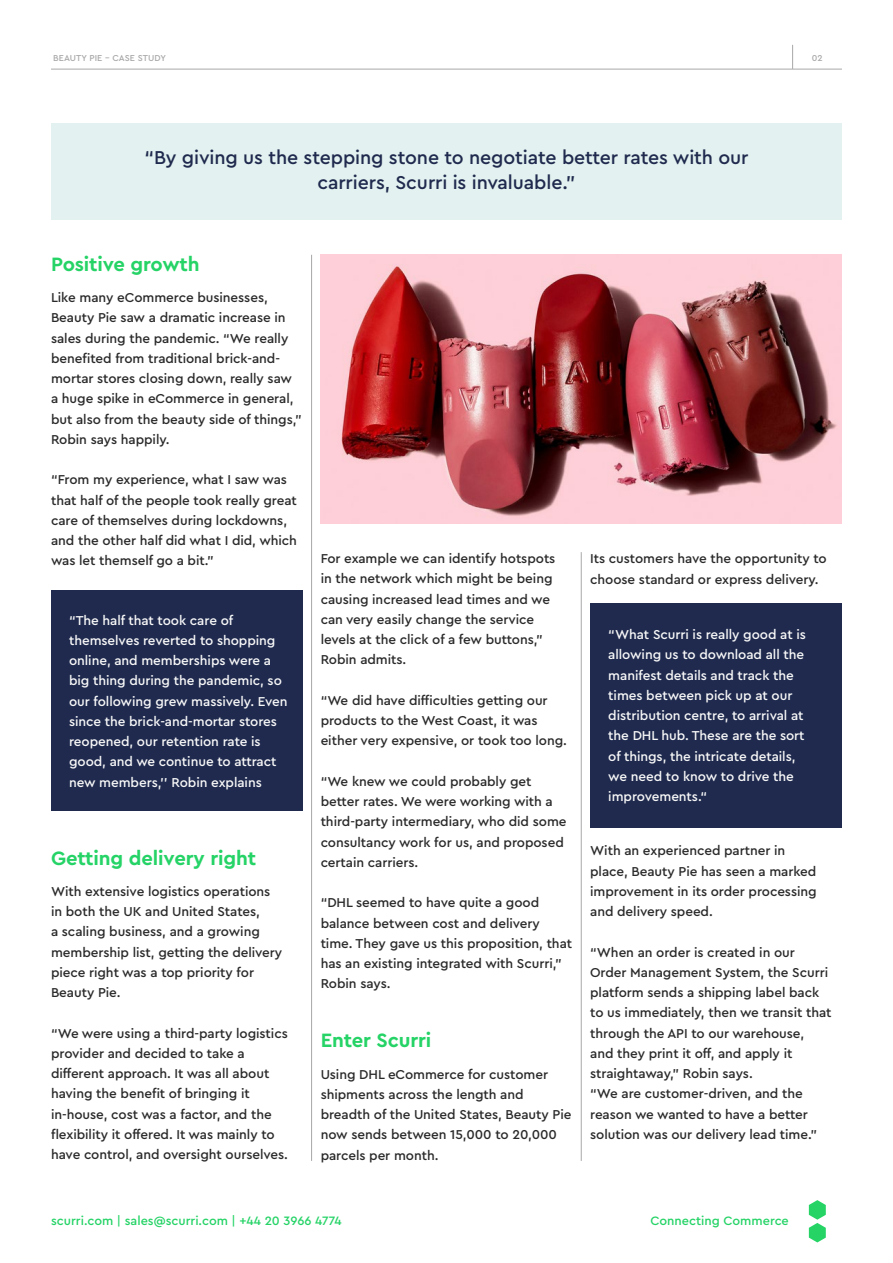
<style>
.page{position:relative;width:893px;height:1263px;background:#fff}
.page>*{position:absolute;margin:0;border:0;box-sizing:border-box;transform-origin:0 0}
.t1{font:700 20.25px "Cera Pro";letter-spacing:-.005em;color:#25d366}
.t2{font:500 19.5px/25.5px "Cera Pro";letter-spacing:-.005em;color:#1f2a4e;text-align:center}
.t3{font:500 13.5px/20.2px "Cera Pro";letter-spacing:-.005em;color:#2a2a2a}
.t4{font:500 13.5px/20.2px "Cera Pro";letter-spacing:-.005em;color:#f8f8f8}
.t5{font:500 12.75px "Cera Pro";color:#25d366}
.t6{font:500 9px "Cera Pro";letter-spacing:.01em;color:#a8a8a8}
</style>
<div class="page">
<div style="left:590px;top:603px;width:252px;height:225px;background:#1f2a4e"></div>
<div style="left:51px;top:590px;width:252px;height:220px;background:#1f2a4e"></div>
<img style="left:321px;top:255px;width:521px;height:268px">
<hr style="left:581px;top:552px;width:1px;height:609px;background:#a8a8a8">
<hr style="left:311px;top:255px;width:1px;height:906px;background:#a8a8a8">
<svg style="left:809px;top:1200px;width:17px;height:42px"></svg>
<hr style="left:51px;top:69px;width:791px;height:1px;background:#a8a8a8">
<svg style="left:792px;top:45px;width:1px;height:24px"></svg>
<div style="left:51px;top:123px;width:791px;height:97px;background:#e3f2f0"></div>
<p class="t6" style="left:53px;top:52px;width:115px">BEAUTY PIE - CASE STUDY</p>
<p class="t6" style="left:812px;top:52px;width:12px">02</p>
<h2 class="t2" style="left:144px;top:143px;width:606px">“By giving us the stepping stone to negotiate better rates with our carriers, Scurri is invaluable.”</h2>
<h1 class="t1" style="left:51px;top:251px;width:150px">Positive growth</h1>
<p class="t3" style="left:51px;top:287px;width:252px">Like many eCommerce businesses, Beauty Pie saw a dramatic increase in sales during the pandemic. “We really benefited from traditional brick-and&shy;mortar stores closing down, really saw a huge spike in eCommerce in general, but also from the beauty side of things,” Robin says happily.</p>
<p class="t3" style="left:51px;top:469px;width:248px">“From my experience, what I saw was that half of the people took really great care of themselves during lockdowns, and the other half did what I did, which was let themself go a bit.”</p>
<p class="t4" style="left:69px;top:609px;width:220px">“The half that took care of themselves reverted to shopping online, and memberships were a big thing during the pandemic, so our following grew massively. Even since the brick-and-mortar stores reopened, our retention rate is good, and we continue to attract new members,’’ Robin explains</p>
<h1 class="t1" style="left:51px;top:844px;width:207px">Getting delivery right</h1>
<p class="t3" style="left:51px;top:881px;width:233px">With extensive logistics operations in both the UK and United States,<br>a scaling business, and a growing membership list, getting the delivery piece right was a top priority for<br>Beauty Pie.</p>
<p class="t3" style="left:51px;top:1022px;width:238px">“We were using a third-party logistics provider and decided to take a different approach. It was all about having the benefit of bringing it in-house, cost was a factor, and the flexibility it offered. It was mainly to have control, and oversight ourselves.</p>
<p class="t3" style="left:321px;top:548px;width:236px">For example we can identify hotspots in the network which might be being causing increased lead times and we can very easily change the service levels at the click of a few buttons,”<br>Robin admits.</p>
<p class="t3" style="left:321px;top:690px;width:248px">“We did have difficulties getting our products to the West Coast, it was either very expensive, or took too long.</p>
<p class="t3" style="left:321px;top:771px;width:247px">“We knew we could probably get better rates. We were working with a third-party intermediary, who did some consultancy work for us, and proposed certain carriers.</p>
<p class="t3" style="left:321px;top:892px;width:253px">“DHL seemed to have quite a good balance between cost and delivery time. They gave us this proposition, that has an existing integrated with Scurri,”<br>Robin says.</p>
<h1 class="t1" style="left:321px;top:1027px;width:112px">Enter Scurri</h1>
<p class="t3" style="left:321px;top:1063px;width:252px">Using DHL eCommerce for customer shipments across the length and breadth of the United States, Beauty Pie now sends between 15,000 to 20,000 parcels per month.</p>
<p class="t3" style="left:590px;top:547px;width:238px;line-height:21px">Its customers have the opportunity to choose standard or express delivery.</p>
<p class="t4" style="left:608px;top:624px;width:199px">“What Scurri is really good at is allowing us to download all the manifest details and track the times between pick up at our distribution centre, to arrival at the DHL hub. These are the sort of things, the intricate details, we need to know to drive the improvements.“</p>
<p class="t3" style="left:590px;top:840px;width:228px">With an experienced partner in place, Beauty Pie has seen a marked improvement in its order processing and delivery speed.</p>
<p class="t3" style="left:590px;top:941px;width:243px">“When an order is created in our Order Management System, the Scurri platform sends a shipping label back to us immediately, then we transit that through the API to our warehouse,<br>and they print it off, and apply it straightaway,” Robin says.<br>“We are customer-driven, and the reason we wanted to have a better solution was our delivery lead time.”</p>
<p class="t5" style="left:51px;top:1212px;width:292px">scurri.com | sales@scurri.com | +44 20 3966 4774</p>
<p class="t5" style="left:650px;top:1212px;width:140px">Connecting Commerce</p>
</div>
